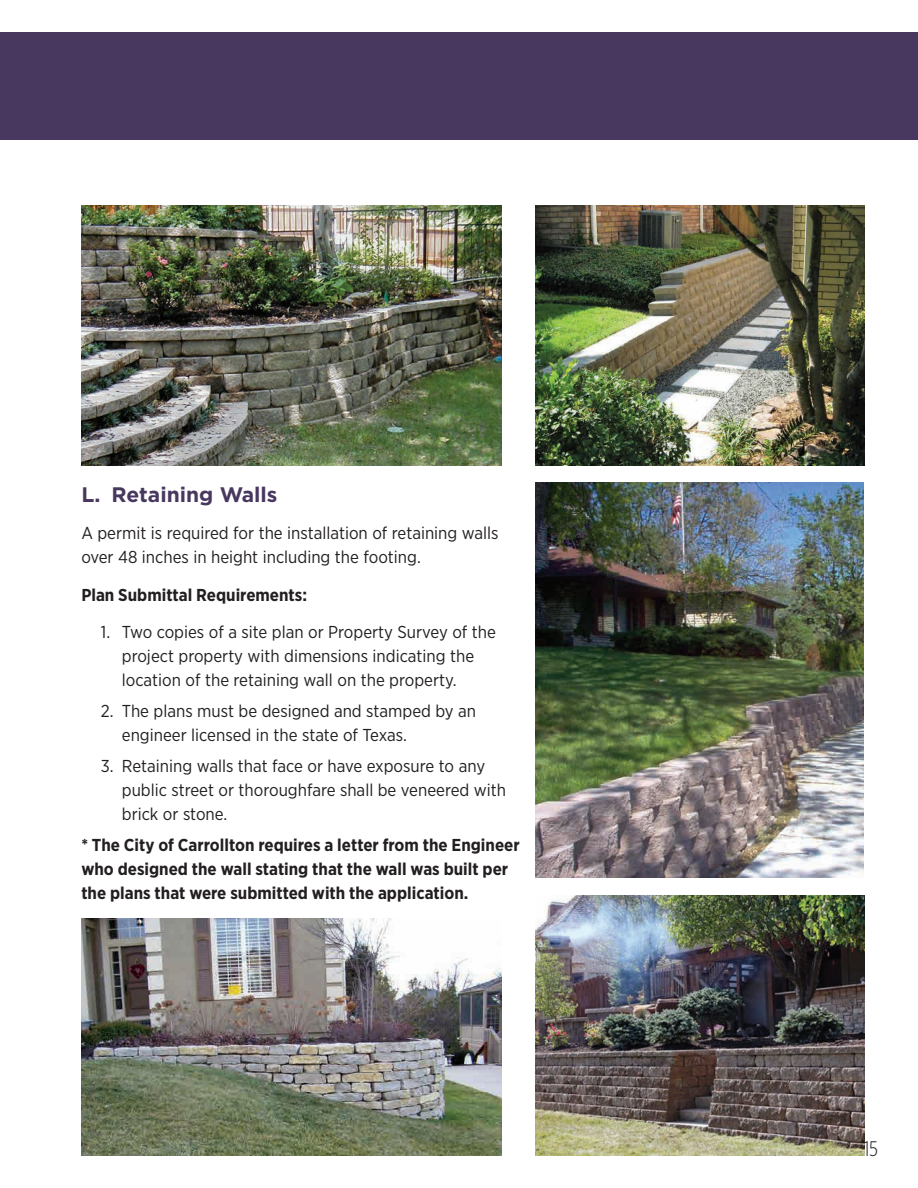
<style>
.page{position:relative;width:918px;height:1188px;background:#fff}
.page>*{position:absolute;margin:0;border:0;box-sizing:border-box;transform-origin:0 0}
.t1{font:700 21px "Gotham";color:#48375e}
.t2{font:300 21px "Gotham X Narrow";color:#231f20}
.Text{font:17.25px/24px "Gotham Narrow";color:#231f20}
.Text-2{font:700 17.25px/24px "Gotham Narrow";color:#231f20}
</style>
<div class="page">
<div style="left:0;top:32px;width:918px;height:108px;background:#48375e"></div>
<img style="left:82px;top:205px;width:419px;height:260px">
<img style="left:82px;top:918px;width:419px;height:238px">
<img style="left:536px;top:483px;width:328px;height:395px">
<img style="left:536px;top:205px;width:329px;height:260px">
<img style="left:535px;top:895px;width:329px;height:261px">
<p class="t1" style="left:81px;top:480px;width:198px">L. Retaining Walls</p>
<p class="Text" style="left:81px;top:521px;width:419px">A permit is required for the installation of retaining walls over 48 inches in height including the footing.</p>
<p class="Text-2" style="left:81px;top:583px;width:227px">Plan Submittal Requirements:</p>
<p class="Text" style="left:122px;top:620px;width:376px;text-indent:-21px">1. Two copies of a site plan or Property Survey of the project property with dimensions indicating the location of the retaining wall on the property.</p>
<p class="Text" style="left:122px;top:699px;width:356px;text-indent:-21px">2. The plans must be designed and stamped by an engineer licensed in the state of Texas.</p>
<p class="Text" style="left:122px;top:753px;width:386px;text-indent:-21px">3. Retaining walls that face or have exposure to any public street or thoroughfare shall be veneered with brick or stone.</p>
<p class="Text-2" style="left:81px;top:832px;width:440px">* The City of Carrollton requires a letter from the Engineer who designed the wall stating that the wall was built per the plans that were submitted with the application.</p>
<p class="t2" style="left:864px;top:1136px;width:16px">15</p>
</div>
